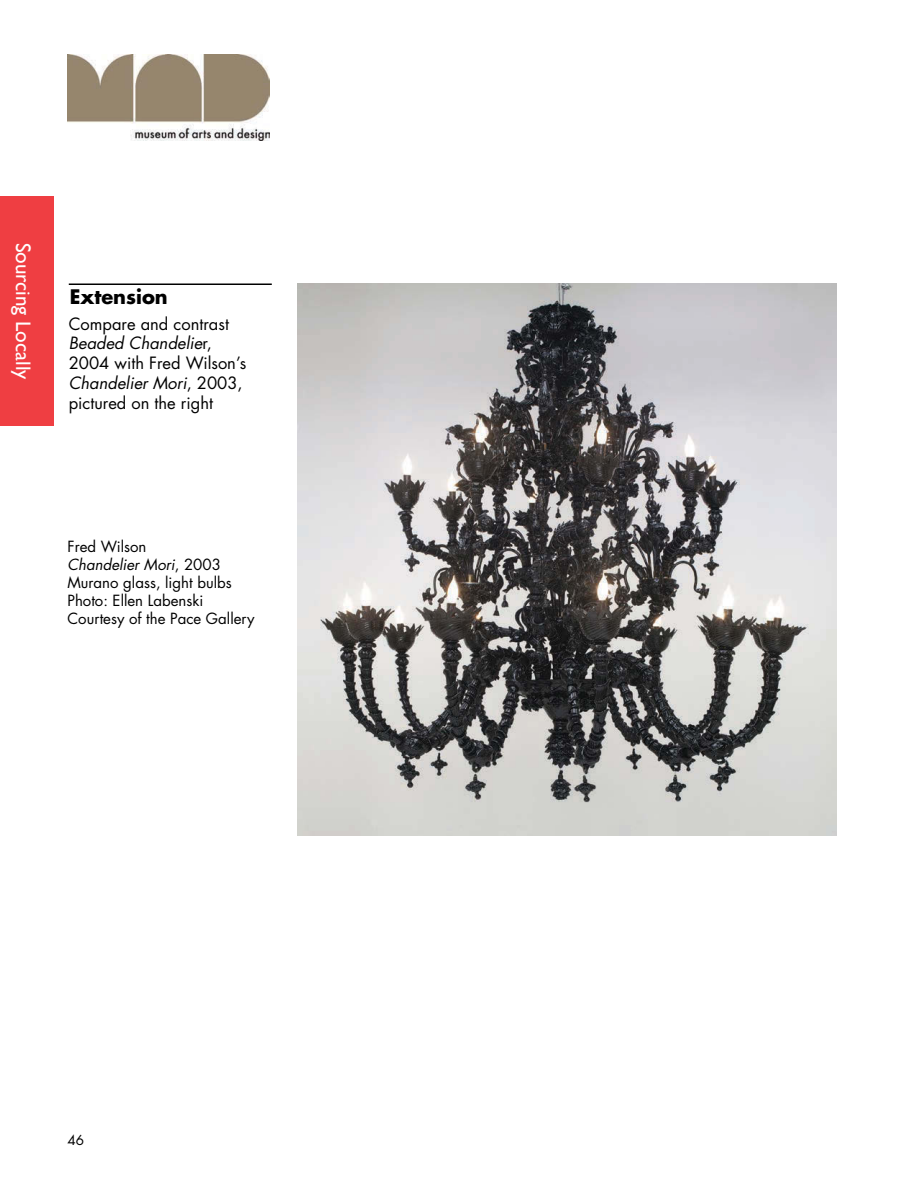
<style>
.page{position:relative;width:918px;height:1188px;background:#fff}
.page>*{position:absolute;margin:0;border:0;box-sizing:border-box;transform-origin:0 0}
.t1{font:21px "Gill Sans";color:#fff}
.t2{font:700 19.5px "Futura";color:#000}
.t3{font:16.5px/19.8px "Futura";color:#000}
.t4{font:15px/18px "Futura";color:#000}
.t5{font:13.5px "Futura";color:#000}
.s1{font-style:italic}
</style>
<div class="page">
<img style="left:68px;top:54px;width:202px;height:86px">
<div style="left:0;top:196px;width:54px;height:230px;background:#ef3e42"></div>
<hr style="left:69px;top:284px;width:203px;height:1px;background:#000">
<img style="left:297px;top:284px;width:540px;height:551px">
<h1 class="t1" style="left:36px;top:243px;width:138px;rotate:90deg">Sourcing Locally</h1>
<h2 class="t2" style="left:70px;top:283px;width:100px">Extension</h2>
<p class="t3" style="left:69px;top:313px;width:179px">Compare and contrast<br><span class="s1">Beaded Chandelie</span>r,<br>2004 with Fred Wilson’s<br><span class="s1">Chandelier Mori</span>, 2003, pictured on the right</p>
<p class="t4" style="left:68px;top:537px;width:189px">Fred Wilson<br><span class="s1">Chandelier Mori</span>, 2003<br>Murano glass, light bulbs<br>Photo: Ellen Labenski<br>Courtesy of the Pace Gallery</p>
<p class="t5" style="left:68px;top:1130px;width:18px">46</p>
</div>
